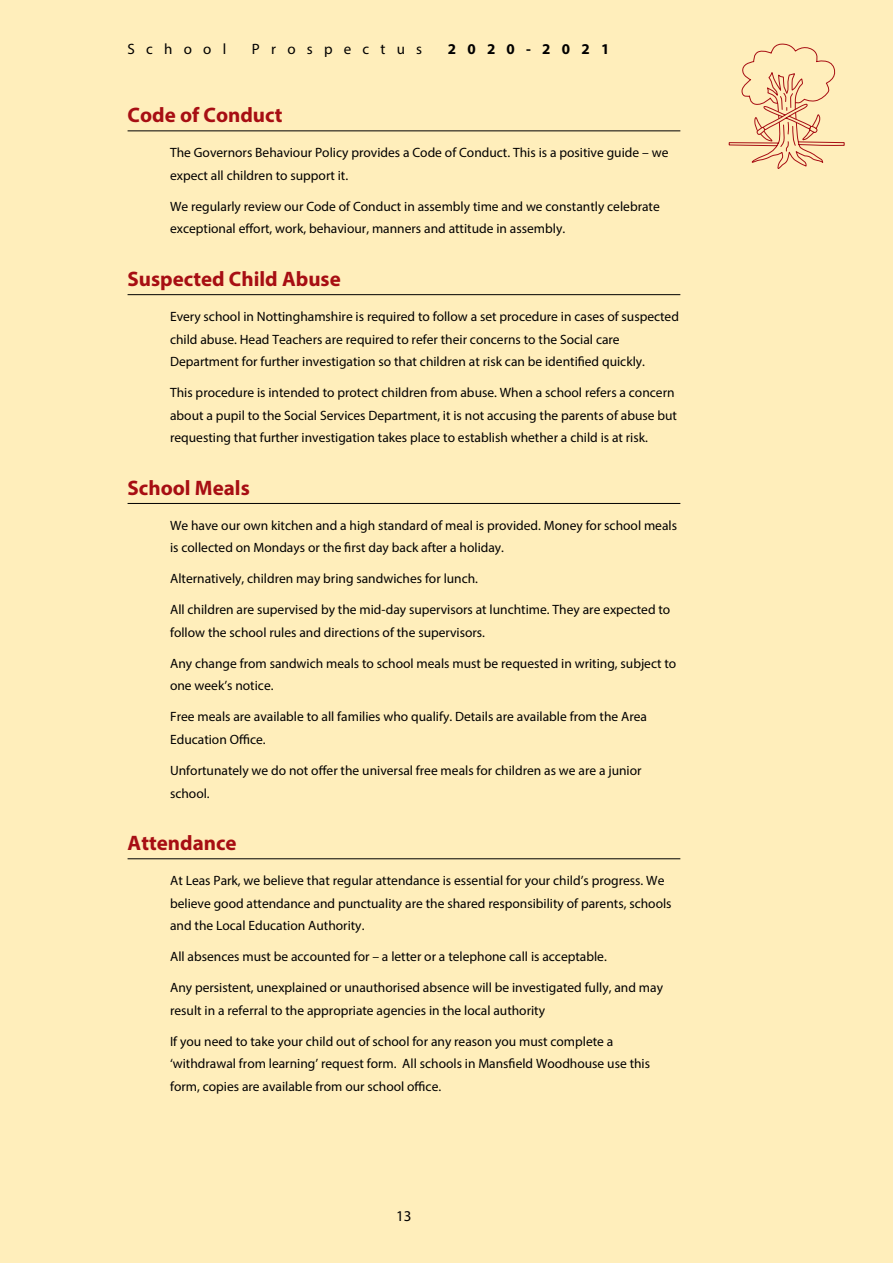
<style>
.page{position:relative;width:893px;height:1263px;background:#feb}
.page>*{position:absolute;margin:0;border:0;box-sizing:border-box;transform-origin:0 0}
.t1{font:700 21px "Myriad Pro";color:#a70e13}
.t2{font:15px "Myriad Pro";letter-spacing:.75em;color:#000}
.t3{font:700 15px "Myriad Pro";letter-spacing:.75em;color:#000}
.t4{font:13.5px/22.5px "Myriad Pro";color:#000}
</style>
<div class="page">
<svg style="left:729px;top:44px;width:116px;height:125px"></svg>
<hr style="left:128px;top:131px;width:552px;height:1px;background:#000">
<hr style="left:128px;top:294px;width:552px;height:1px;background:#000">
<hr style="left:128px;top:503px;width:552px;height:1px;background:#000">
<hr style="left:128px;top:858px;width:552px;height:1px;background:#000">
<p class="t2" style="left:128px;top:39px;width:100px">School</p>
<p class="t2" style="left:252px;top:39px;width:172px">Prospectus</p>
<p class="t3" style="left:448px;top:39px;width:163px">2020-2021</p>
<h1 class="t1" style="left:128px;top:101px;width:156px">Code of Conduct</h1>
<p class="t4" style="left:170px;top:141px;width:500px">The Governors Behaviour Policy provides a Code of Conduct. This is a positive guide – we expect all children to support it.</p>
<p class="t4" style="left:170px;top:195px;width:491px">We regularly review our Code of Conduct in assembly time and we constantly celebrate exceptional effort, work, behaviour, manners and attitude in assembly.</p>
<h1 class="t1" style="left:128px;top:265px;width:215px">Suspected Child Abuse</h1>
<p class="t4" style="left:170px;top:305px;width:510px">Every school in Nottinghamshire is required to follow a set procedure in cases of suspected child abuse. Head Teachers are required to refer their concerns to the Social care<br>Department for further investigation so that children at risk can be identified quickly.</p>
<p class="t4" style="left:170px;top:381px;width:508px">This procedure is intended to protect children from abuse. When a school refers a concern about a pupil to the Social Services Department, it is not accusing the parents of abuse but requesting that further investigation takes place to establish whether a child is at risk.</p>
<h1 class="t1" style="left:128px;top:474px;width:124px">School Meals</h1>
<p class="t4" style="left:170px;top:514px;width:508px">We have our own kitchen and a high standard of meal is provided. Money for school meals is collected on Mondays or the first day back after a holiday.</p>
<p class="t4" style="left:170px;top:567px;width:310px">Alternatively, children may bring sandwiches for lunch.</p>
<p class="t4" style="left:170px;top:598px;width:502px">All children are supervised by the mid-day supervisors at lunchtime. They are expected to follow the school rules and directions of the supervisors.</p>
<p class="t4" style="left:170px;top:652px;width:508px">Any change from sandwich meals to school meals must be requested in writing, subject to one week’s notice.</p>
<p class="t4" style="left:170px;top:705px;width:479px">Free meals are available to all families who qualify. Details are available from the Area<br>Education Office.</p>
<p class="t4" style="left:170px;top:759px;width:473px">Unfortunately we do not offer the universal free meals for children as we are a junior school.</p>
<h1 class="t1" style="left:128px;top:829px;width:111px">Attendance</h1>
<p class="t4" style="left:170px;top:869px;width:503px">At Leas Park, we believe that regular attendance is essential for your child’s progress. We believe good attendance and punctuality are the shared responsibility of parents, schools and the Local Education Authority.</p>
<p class="t4" style="left:170px;top:945px;width:438px">All absences must be accounted for – a letter or a telephone call is acceptable.</p>
<p class="t4" style="left:170px;top:976px;width:494px">Any persistent, unexplained or unauthorised absence will be investigated fully, and may result in a referral to the appropriate agencies in the local authority</p>
<p class="t4" style="left:170px;top:1030px;width:482px">If you need to take your child out of school for any reason you must complete a ‘withdrawal from learning’ request form. All schools in Mansfield Woodhouse use this form, copies are available from our school office.</p>
<p class="t2" style="left:396px;top:1206px;width:17px">13</p>
</div>
